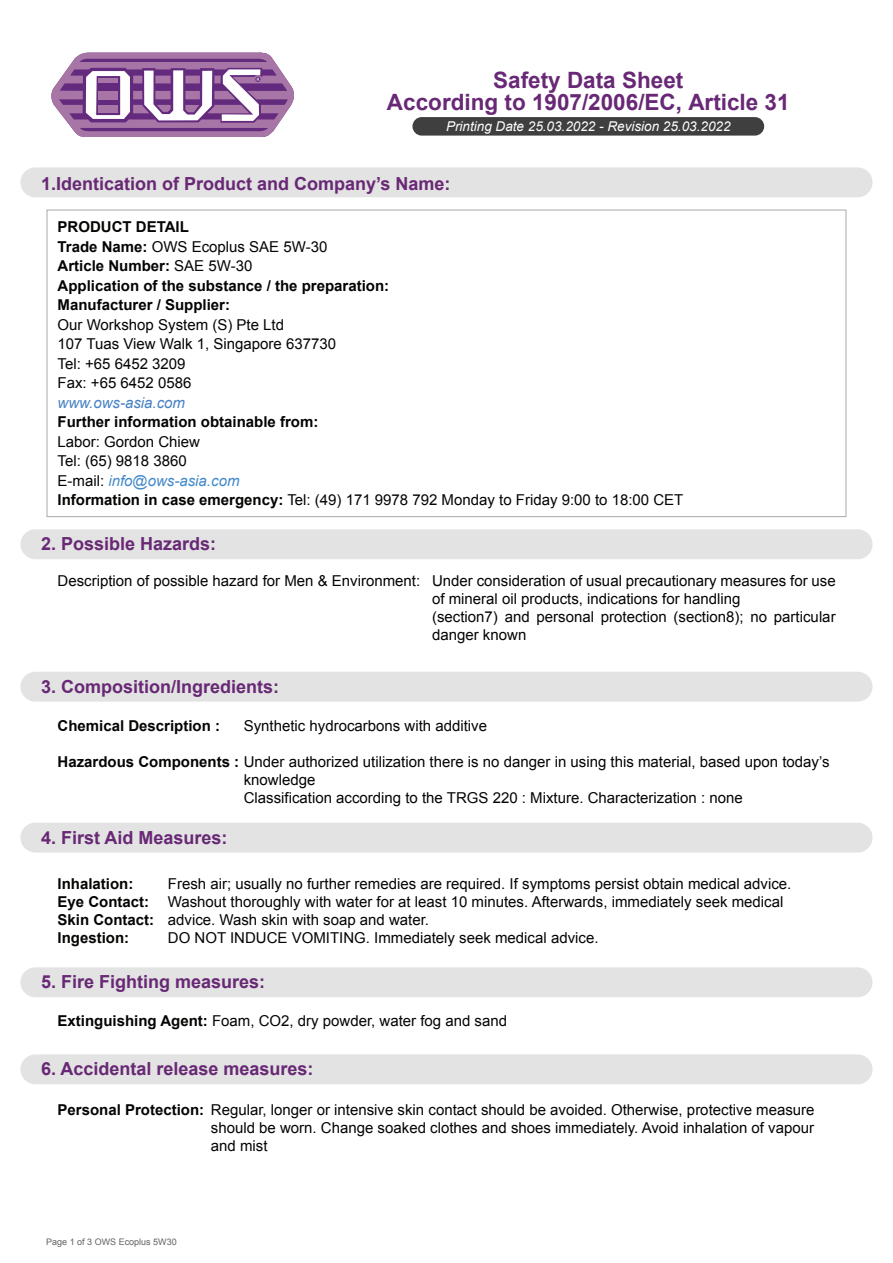
<style>
.page{position:relative;width:893px;height:1263px;background:#fff}
.page>*{position:absolute;margin:0;border:0;box-sizing:border-box;transform-origin:0 0}
.t1{font:700 22.5px/22.5px "Arial";color:#682875;text-align:center}
.t2{font:700 18px "Arial";color:#682875}
.t3{font:15px/18px "Arial";color:#040503}
.t4{font:700 15px/19.5px "Arial";color:#040503}
.t5{font:italic 15px "Arial";color:#4881c3}
.t6{font:italic 13.5px "Arial";color:#fff}
.t7{font:9px "Arial";color:#636263}
.s1{font-weight:400}
.s2{font-style:italic;color:#4389c8}
.s3{font-weight:700}
</style>
<div class="page">
<div style="left:20px;top:823px;width:852px;height:29px;background:#e2e3e2;border-radius:15px"></div>
<div style="left:20px;top:967px;width:852px;height:30px;background:#e2e3e2;border-radius:15px"></div>
<div style="left:20px;top:672px;width:852px;height:30px;background:#e2e3e2;border-radius:15px"></div>
<div style="left:20px;top:1054px;width:852px;height:30px;background:#e2e3e2;border-radius:15px"></div>
<div style="left:20px;top:529px;width:852px;height:30px;background:#e2e3e2;border-radius:15px"></div>
<div style="left:412px;top:117px;width:352px;height:19px;background:#3f3f3f;border-radius:9px"></div>
<svg style="left:51px;top:52px;width:243px;height:86px"></svg>
<div style="left:20px;top:167px;width:852px;height:30px;background:#e2e3e2;border-radius:15px"></div>
<h1 class="t1" style="left:387px;top:69px;width:404px">Safety Data Sheet<br>According to 1907/2006/EC, Article 31</h1>
<p class="t6" style="left:446px;top:118px;width:286px">Printing Date 25.03.2022 - Revision 25.03.2022</p>
<p class="t2" style="left:41px;top:172px;width:411px">1.Identication of Product and Company’s Name:</p>
<p class="t4" style="left:58px;top:218px;width:333px">PRODUCT DETAIL<br>Trade Name: <span class="s1">OWS Ecoplus SAE 5W-30<br></span>Article Number: <span class="s1">SAE 5W-30<br></span>Application of the substance / the preparation:<br>Manufacturer / Supplier:</p>
<p class="t3" style="left:58px;top:315px;width:280px;line-height:19.5px">Our Workshop System (S) Pte Ltd<br>107 Tuas View Walk 1, Singapore 637730<br>Tel: +65 6452 3209<br>Fax: +65 6452 0586</p>
<p class="t5" style="left:58px;top:393px;width:129px">www.ows-asia.com</p>
<p class="t4" style="left:58px;top:413px;width:262px">Further information obtainable from:</p>
<p class="t3" style="left:58px;top:432px;width:627px;line-height:19.5px">Labor: Gordon Chiew<br>Tel: (65) 9818 3860<br>E-mail: <span class="s2">info@ows-asia.com<br></span><span class="s3">Information in case emergency:</span> Tel: (49) 171 9978 792 Monday to Friday 9:00 to 18:00 CET</p>
<p class="t2" style="left:41px;top:532px;width:177px">2. Possible Hazards:</p>
<p class="t3" style="left:58px;top:571px;width:364px">Description of possible hazard for Men &amp; Environment:</p>
<p class="t3" style="left:432px;top:572px;width:405px">Under consideration of usual precautionary measures for use of mineral oil products, indications for handling<br>(section7) and personal protection (section8); no particular danger known</p>
<p class="t2" style="left:41px;top:674px;width:240px">3. Composition/Ingredients:</p>
<p class="t4" style="left:58px;top:716px;width:164px">Chemical Description :</p>
<p class="t3" style="left:58px;top:753px;width:774px"><span class="s3">Hazardous Components :</span> Under authorized utilization there is no danger in using this material, based upon today’s</p>
<p class="t3" style="left:244px;top:717px;width:245px">Synthetic hydrocarbons with additive</p>
<p class="t2" style="left:41px;top:825px;width:188px">4. First Aid Measures:</p>
<p class="t3" style="left:244px;top:771px;width:501px">knowledge<br>Classification according to the TRGS 220 : Mixture. Characterization : none</p>
<p class="t4" style="left:58px;top:875px;width:98px;line-height:18px">Inhalation:<br>Eye Contact:<br>Skin Contact:<br>Ingestion:</p>
<p class="t3" style="left:168px;top:875px;width:625px">Fresh air; usually no further remedies are required. If symptoms persist obtain medical advice.<br>Washout thoroughly with water for at least 10 minutes. Afterwards, immediately seek medical advice. Wash skin with soap and water.<br>DO NOT INDUCE VOMITING. Immediately seek medical advice.</p>
<p class="t2" style="left:41px;top:970px;width:226px">5. Fire Fighting measures:</p>
<p class="t3" style="left:58px;top:1012px;width:451px"><span class="s3">Extinguishing Agent:</span> Foam, CO2, dry powder, water fog and sand</p>
<p class="t2" style="left:41px;top:1057px;width:274px">6. Accidental release measures:</p>
<p class="t3" style="left:211px;top:1101px;width:605px;text-align:justify;text-indent:-153px"><span class="s3">Personal Protection:</span> Regular, longer or intensive skin contact should be avoided. Otherwise, protective measure should be worn. Change soaked clothes and shoes immediately. Avoid inhalation of vapour and mist</p>
<p class="t7" style="left:46px;top:1236px;width:132px">Page 1 of 3 OWS Ecoplus 5W30</p>
</div>
